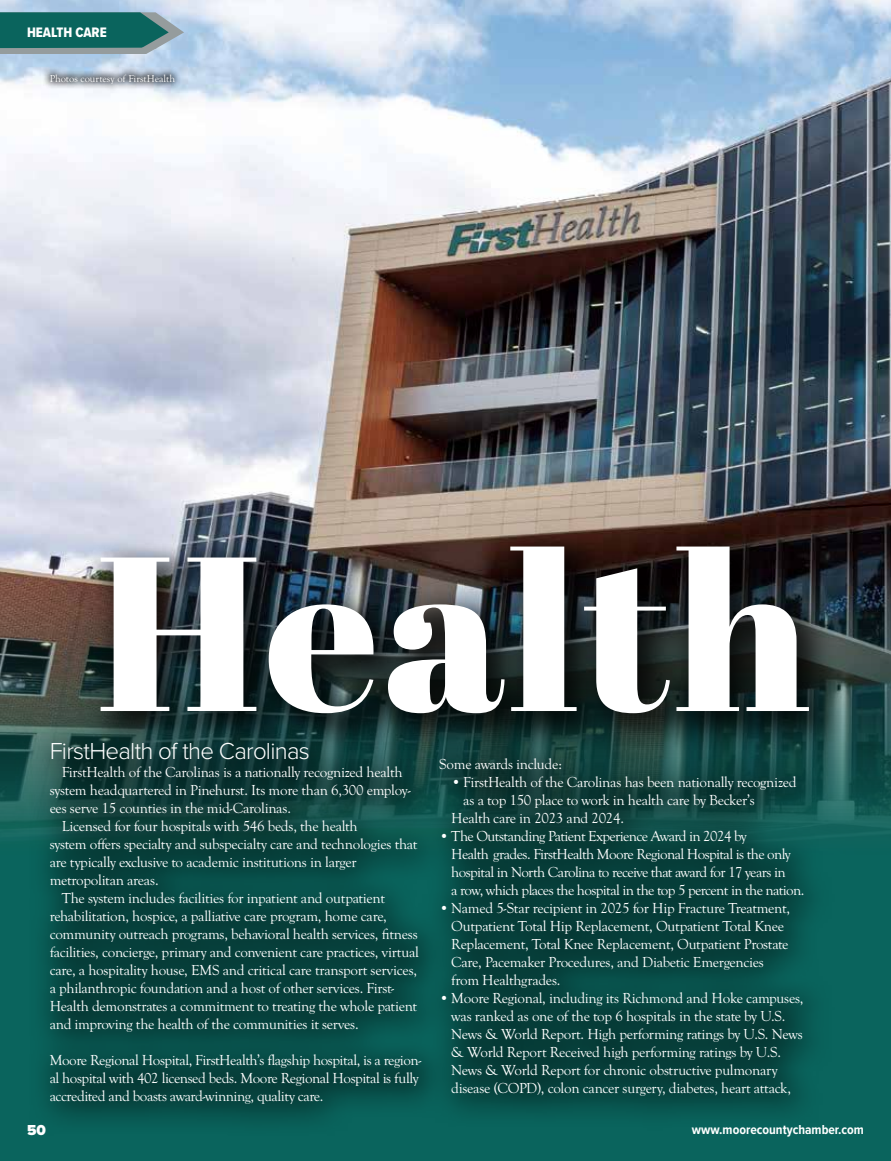
<style>
.page{position:relative;width:891px;height:1161px;background:#fff}
.page>*{position:absolute;margin:0;border:0;box-sizing:border-box;transform-origin:0 0}
.t1{font:219.3px "Abril Fatface";letter-spacing:.02em;color:#fff}
.t2{font:300 24px "Proxima Nova";letter-spacing:-.03em;color:#fff}
.t3{font:15px/18px "Goudy Old Sty";letter-spacing:-.02em;color:#fff}
.t4{font:15px/18px "Goudy Old Sty";letter-spacing:-.04em;color:#fff}
.t5{font:900 15px "Proxima Nova";color:#fff}
.t6{font:14.25px "Proxima Nova Cond Extrabld";color:#fff}
.t7{font:700 13.5px "Proxima Nova Cond";color:#fff}
.t8{font:10.5px "Goudy Old Sty";color:#fff}
</style>
<div class="page">
<div style="left:0;top:381px;width:891px;height:780px;background:#0a645d"></div>
<img style="left:0;top:0;width:891px;height:838px">
<div style="left:83px;top:528px;width:765px;height:225px;background:#000;opacity:.75"></div>
<div style="left:26px;top:719px;width:809px;height:419px;background:#000;opacity:.51"></div>
<svg style="left:0;top:12px;width:184px;height:42px;background:#357976"></svg>
<div style="left:43px;top:67px;width:139px;height:24px;background:#000;opacity:.75"></div>
<p class="t6" style="left:27px;top:22px;width:81px">HEALTH CARE</p>
<p class="t8" style="left:50px;top:72px;width:127px">Photos courtesy of FirstHealth</p>
<h1 class="t1" style="left:96px;top:479px;width:716px">Health</h1>
<h2 class="t2" style="left:50px;top:733px;width:262px">FirstHealth of the Carolinas</h2>
<p class="t3" style="left:62px;top:764px;width:342px">FirstHealth of the Carolinas is a nationally recognized health</p>
<p class="t3" style="left:50px;top:782px;width:362px">system headquartered in Pinehurst. Its more than 6,300 employ-</p>
<p class="t3" style="left:50px;top:800px;width:243px">ees serve 15 counties in the mid-Carolinas.</p>
<p class="t3" style="left:62px;top:818px;width:298px">Licensed for four hospitals with 546 beds, the health</p>
<p class="t3" style="left:50px;top:836px;width:369px">system offers specialty and subspecialty care and technologies that</p>
<p class="t3" style="left:50px;top:854px;width:308px">are typically exclusive to academic institutions in larger</p>
<p class="t3" style="left:50px;top:872px;width:111px">metropolitan areas.</p>
<p class="t3" style="left:62px;top:890px;width:325px">The system includes facilities for inpatient and outpatient</p>
<p class="t3" style="left:50px;top:908px;width:339px">rehabilitation, hospice, a palliative care program, home care,</p>
<p class="t3" style="left:50px;top:926px;width:370px">community outreach programs, behavioral health services, fitness</p>
<p class="t3" style="left:50px;top:944px;width:371px">facilities, concierge, primary and convenient care practices, virtual</p>
<p class="t3" style="left:50px;top:962px;width:369px">care, a hospitality house, EMS and critical care transport services,</p>
<p class="t3" style="left:50px;top:980px;width:346px">a philanthropic foundation and a host of other services. First-</p>
<p class="t3" style="left:50px;top:998px;width:369px">Health demonstrates a commitment to treating the whole patient</p>
<p class="t3" style="left:50px;top:1016px;width:311px">and improving the health of the communities it serves.</p>
<p class="t3" style="left:50px;top:1052px;width:373px">Moore Regional Hospital, FirstHealth’s flagship hospital, is a region&shy;al hospital with 402 licensed beds. Moore Regional Hospital is fully accredited and boasts award-winning, quality care.</p>
<p class="t3" style="left:439px;top:756px;width:124px">Some awards include:</p>
<p class="t3" style="left:451px;top:774px;width:347px">•FirstHealth of the Carolinas has been nationally recognized</p>
<p class="t3" style="left:463px;top:792px;width:293px">as a top 150 place to work in health care by Becker’s</p>
<p class="t3" style="left:451px;top:810px;width:174px">Health care in 2023 and 2024.</p>
<p class="t4" style="left:451px;top:828px;width:355px;text-indent:-12px">• The Outstanding Patient Experience Award in 2024 by<br>Health grades. FirstHealth Moore Regional Hospital is the only hospital in North Carolina to receive that award for 17 years in<br>a row, which places the hospital in the top 5 percent in the nation.</p>
<p class="t3" style="left:451px;top:900px;width:340px;text-indent:-12px">•Named 5-Star recipient in 2025 for Hip Fracture Treatment, Outpatient Total Hip Replacement, Outpatient Total Knee Replacement, Total Knee Replacement, Outpatient Prostate Care, Pacemaker Procedures, and Diabetic Emergencies from Healthgrades.</p>
<p class="t3" style="left:451px;top:990px;width:354px;text-indent:-12px">•Moore Regional, including its Richmond and Hoke campuses, was ranked as one of the top 6 hospitals in the state by U.S.<br>News &amp; World Report. High performing ratings by U.S. News &amp; World Report Received high performing ratings by U.S.<br>News &amp; World Report for chronic obstructive pulmonary disease (COPD), colon cancer surgery, diabetes, heart attack,</p>
<p class="t5" style="left:27px;top:1119px;width:20px">50</p>
<p class="t7" style="left:692px;top:1119px;width:174px">www.moorecountychamber.com</p>
</div>
